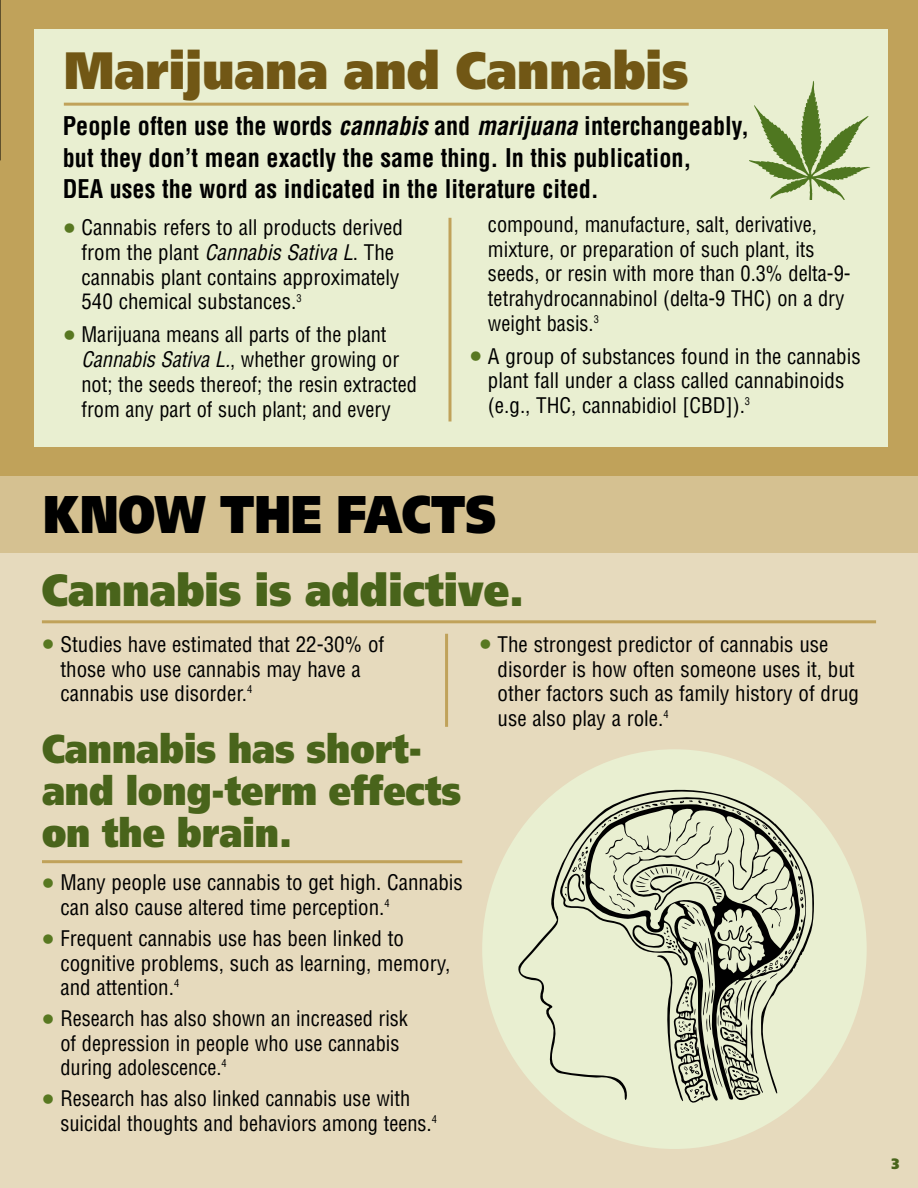
<style>
.page{position:relative;width:918px;height:1188px;background:#e6dabd}
.page>*{position:absolute;margin:0;border:0;box-sizing:border-box;transform-origin:0 0}
.t1{font:900 52.95px "Frutiger";color:#000;scale:.85 1}
.t2{font:900 52.5px "Frutiger";color:#715715;scale:.9 1}
.t3{font:900 45px "Frutiger";color:#49641b;scale:.9 1}
.t4{font:900 40.2px/41.8px "Frutiger";color:#49641b;scale:.88 1}
.t5{font:700 condensed 25.2px/31.8px "Helvetica";color:#000;scale:.96 1}
.t6{font:condensed 21px/24.8px "Helvetica";color:#000}
.t7{font:900 15px "Frutiger";color:#49641b;scale:.89 1}
.s1{font-style:italic}
.s2{font-family:"Frutiger";font-weight:900;font-stretch:normal;font-size:25.5px;color:#587821}
</style>
<div class="page">
<div style="left:0;top:0;width:918px;height:486px;background:#c0a25a"></div>
<div style="left:34px;top:29px;width:854px;height:418px;background:#e9efd1"></div>
<div style="left:0;top:477px;width:918px;height:76px;background:#d5c191"></div>
<div style="left:482px;top:749px;width:385px;height:400px;background:#e9efd1;border-radius:50%"></div>
<svg style="left:518px;top:790px;width:296px;height:313px"></svg>
<hr style="left:64px;top:103px;width:625px;height:3px;background:#c0a25a">
<svg style="left:448px;top:218px;width:4px;height:204px"></svg>
<hr style="left:42px;top:620px;width:834px;height:3px;background:#c0a25a">
<hr style="left:42px;top:860px;width:420px;height:3px;background:#c0a25a">
<svg style="left:750px;top:81px;width:120px;height:118px"></svg>
<hr style="left:445px;top:634px;width:3px;height:93px;background:#c0a25a">
<h2 class="t2" style="left:64px;top:49px;width:696px">Marijuana and Cannabis</h2>
<p class="t5" style="left:63px;top:112px;width:717px">People often use the words <span class="s1">cannabis</span> and <span class="s1">marijuana</span> interchangeably, but they don’t mean exactly the same thing. In this publication,<br>DEA uses the word as indicated in the literature cited.</p>
<p class="t6" style="left:81px;top:217px;width:323px;text-indent:-18px"><span class="s2">•</span> Cannabis refers to all products derived f r o m t h e p l a n t <span class="s1">Cannabis Sativa L</span>. T h e cannabis plant contains approximately 540 chemical substances.<sup>3</sup></p>
<p class="t6" style="left:81px;top:324px;width:337px;text-indent:-18px"><span class="s2">•</span> Marijuana means all parts of the plant <span class="s1">Cannabis Sativa L.</span>, w h et h e r g row i n g o r not; the seeds thereof; the resin extracted from any part of such plant; and every</p>
<p class="t6" style="left:488px;top:213px;width:364px">compound, manufacture, salt, derivative, mixture, or preparation of such plant, its seeds, or resin with more than 0.3% delta-9- tetrahydrocannabinol (delta-9 THC) on a dry weight basis.<sup>3</sup></p>
<p class="t6" style="left:488px;top:345px;width:374px;text-indent:-18px"><span class="s2">•</span> A group of substances found in the cannabis plant fall under a class called cannabinoids (e.g., THC, cannabidiol [CBD]).<sup>3</sup></p>
<h1 class="t1" style="left:43px;top:493px;width:534px">KNOW THE FACTS</h1>
<h3 class="t3" style="left:42px;top:572px;width:537px">Cannabis is addictive.</h3>
<p class="t6" style="left:60px;top:634px;width:325px;text-indent:-18px"><span class="s2">•</span> Studies have estimated that 22-30% of those who use cannabis may have a cannabis use disorder.<sup>4</sup></p>
<p class="t6" style="left:498px;top:634px;width:363px;text-indent:-18px"><span class="s2">•</span> The strongest predictor of cannabis use disorder is how often someone uses it, but other factors such as family history of drug use also play a role.<sup>4</sup></p>
<h3 class="t4" style="left:42px;top:731px;width:478px">Cannabis has short&shy;and long-term effects on the brain.</h3>
<p class="t6" style="left:60px;top:872px;width:404px;line-height:24.3px;text-indent:-18px"><span class="s2">•</span> Many people use cannabis to get high. Cannabis can also cause altered time perception.<sup>4</sup></p>
<p class="t6" style="left:60px;top:928px;width:392px;line-height:24.3px;text-indent:-18px"><span class="s2">•</span> Frequent cannabis use has been linked to cognitive problems, such as learning, memory, and attention.<sup>4</sup></p>
<p class="t6" style="left:60px;top:1008px;width:349px;line-height:24.3px;text-indent:-18px"><span class="s2">•</span> Research has also shown an increased risk of depression in people who use cannabis during adolescence.<sup>4</sup></p>
<p class="t6" style="left:60px;top:1088px;width:378px;line-height:24.3px;text-indent:-18px"><span class="s2">•</span> Research has also linked cannabis use with suicidal thoughts and behaviors among teens.<sup>4</sup></p>
<p class="t7" style="left:892px;top:1157px;width:10px">3</p>
</div>
